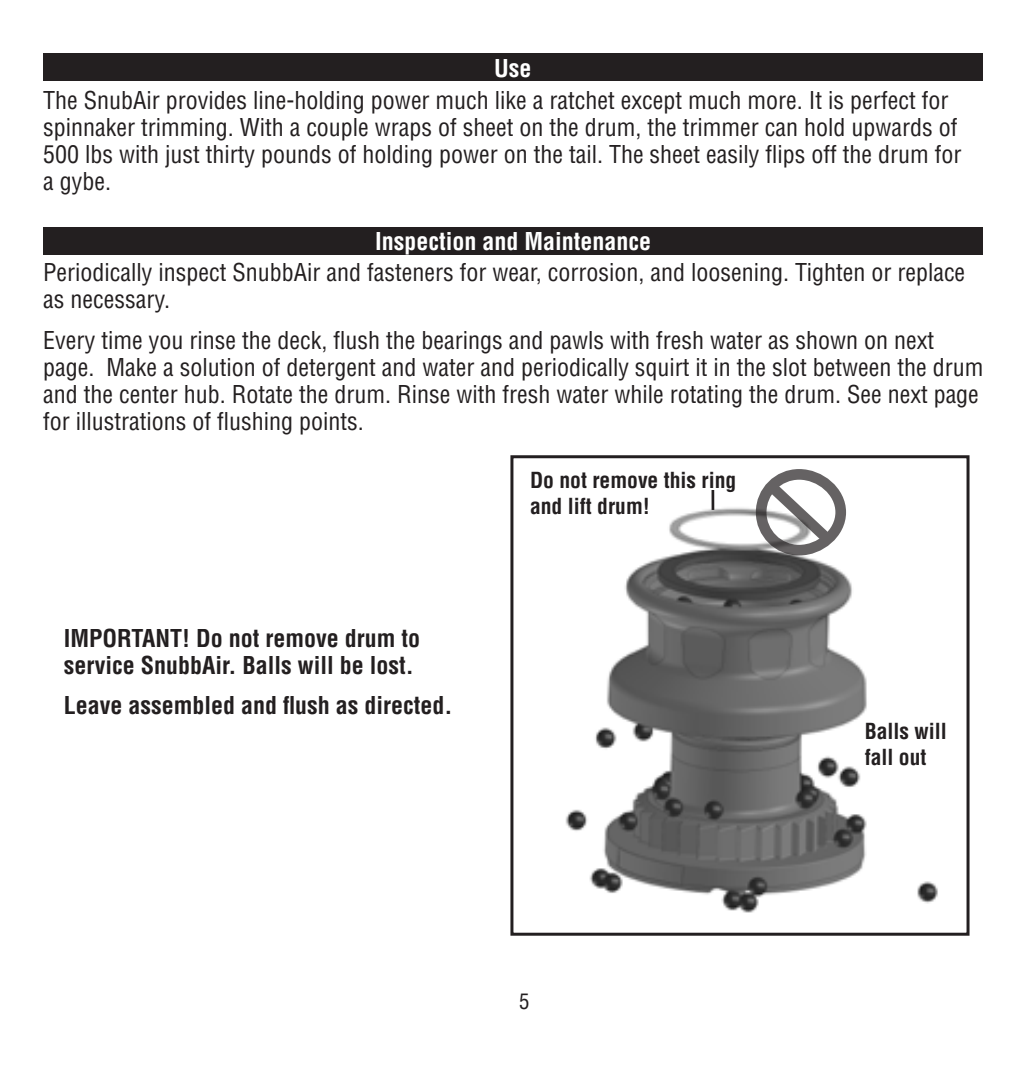
<style>
.page{position:relative;width:1026px;height:1080px;background:#fff}
.page>*{position:absolute;margin:0;border:0;box-sizing:border-box;transform-origin:0 0}
.t1{font:condensed 24px/27px "Helvetica";color:#231f20}
.t2{font:700 condensed 24px/27px "Helvetica";color:#231f20}
.t3{font:700 condensed 24px "Helvetica";color:#fff}
.t4{font:700 condensed 21.6px/25.8px "Helvetica";color:#231f20}
.t5{font:condensed 21px "Helvetica";color:#231f20}
</style>
<div class="page">
<img style="left:565px;top:469px;width:373px;height:444px">
<div style="left:510px;top:455px;width:460px;height:481px;border:3px solid #231f20"></div>
<div style="left:756px;top:469px;width:90px;height:87px;border:11px solid #231f20;border-radius:50%"></div>
<svg style="left:758px;top:473px;width:84px;height:81px"></svg>
<hr style="left:712px;top:490px;width:2px;height:20px;background:#231f20">
<div style="left:43px;top:54px;width:940px;height:27px;background:#231f20"></div>
<div style="left:43px;top:227px;width:940px;height:28px;background:#231f20"></div>
<p class="t3" style="left:494px;top:53px;width:39px">Use</p>
<p class="t1" style="left:43px;top:87px;width:920px">The SnubAir provides line-holding power much like a ratchet except much more. It is perfect for spinnaker trimming. With a couple wraps of sheet on the drum, the trimmer can hold upwards of 500 lbs with just thirty pounds of holding power on the tail. The sheet easily flips off the drum for a gybe.</p>
<p class="t3" style="left:375px;top:227px;width:277px">Inspection and Maintenance</p>
<p class="t1" style="left:43px;top:259px;width:924px">Periodically inspect SnubbAir and fasteners for wear, corrosion, and loosening. Tighten or replace as necessary.</p>
<p class="t1" style="left:43px;top:326px;width:942px">Every time you rinse the deck, flush the bearings and pawls with fresh water as shown on next page. Make a solution of detergent and water and periodically squirt it in the slot between the drum and the center hub. Rotate the drum. Rinse with fresh water while rotating the drum. See next page for illustrations of flushing points.</p>
<p class="t2" style="left:64px;top:624px;width:358px">IMPORTANT! Do not remove drum to service SnubbAir. Balls will be lost.</p>
<p class="t2" style="left:64px;top:692px;width:390px">Leave assembled and flush as directed.</p>
<p class="t4" style="left:530px;top:467px;width:208px">Do not remove this ring and lift drum!</p>
<p class="t5" style="left:519px;top:988px;width:12px">5</p>
<p class="t4" style="left:865px;top:718px;width:84px">Balls will fall out</p>
</div>
